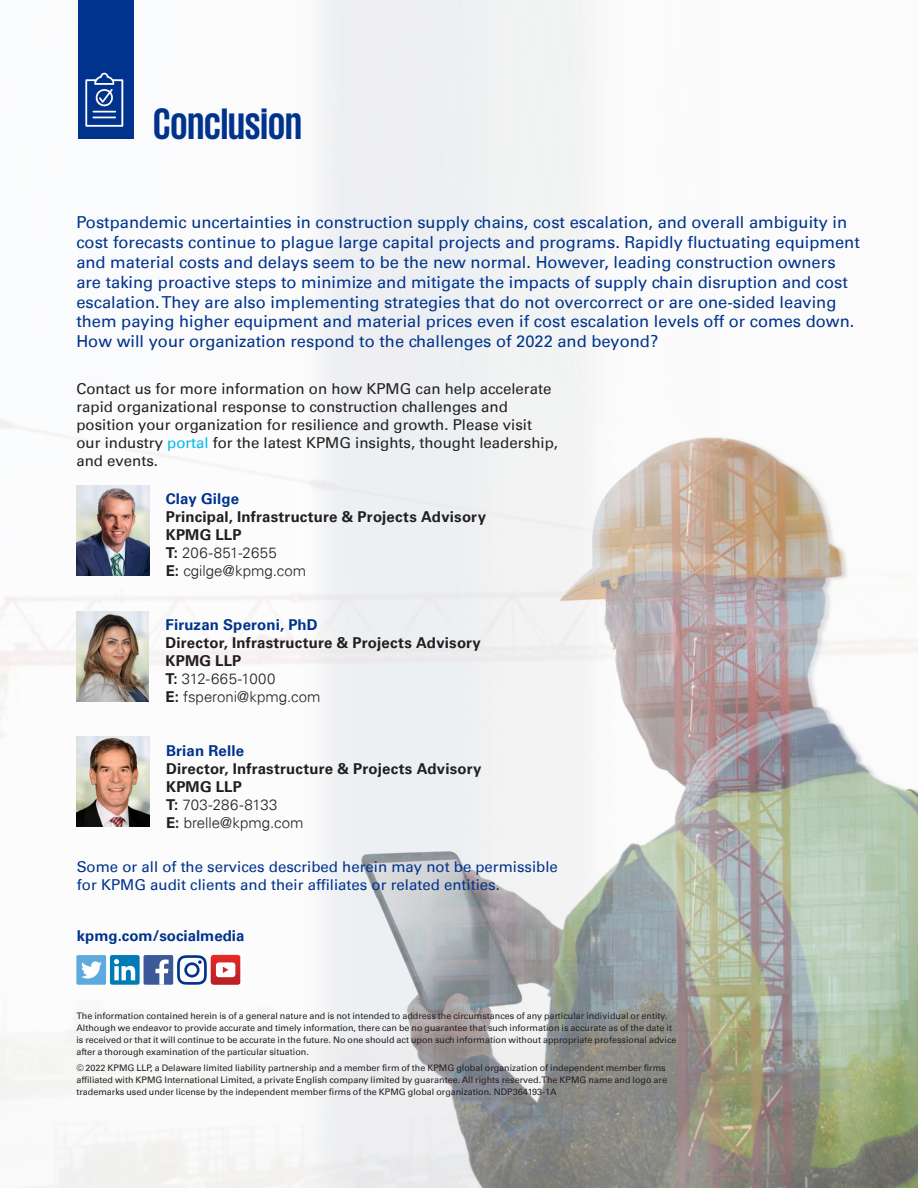
<style>
.page{position:relative;width:918px;height:1188px;background:#fff}
.page>*{position:absolute;margin:0;border:0;box-sizing:border-box;transform-origin:0 0}
.t1{font:700 45px "KPMG";color:#00338d}
.t2{font:16.5px/19.8px "Univers 55 Roman";color:#00338d}
.t3{font:15px/18px "Univers 55 Roman";color:#231f20}
.t4{font:700 15px/18px "Univers 65";letter-spacing:.01em;color:#231f20}
.t5{font:15px/18px "Univers 55 Roman";color:#00338d}
.t6{font:300 15px/18px "Univers 45";color:#231f20}
.t7{font:700 15px "Univers 65";letter-spacing:.01em;color:#00338d}
.t8{font:9px/12px "Univers 55 Roman";color:#231f20}
.s1{color:#00bbeb}
.s2{font-family:"Univers 65";font-weight:700}
</style>
<div class="page">
<img style="left:0;top:0;width:918px;height:1188px">
<div style="left:78px;top:0;width:56px;height:139px;background:#00338d"></div>
<svg style="left:85px;top:73px;width:38px;height:54px"></svg>
<img style="left:77px;top:486px;width:72px;height:90px">
<img style="left:76px;top:611px;width:73px;height:90px">
<img style="left:77px;top:736px;width:73px;height:90px">
<div style="left:110px;top:955px;width:30px;height:30px;background:#007bb6;border-radius:2px"></div>
<svg style="left:114px;top:959px;width:21px;height:21px"></svg>
<div style="left:144px;top:955px;width:29px;height:30px;background:#3c5a99;border-radius:2px"></div>
<svg style="left:156px;top:960px;width:13px;height:25px"></svg>
<div style="left:76px;top:955px;width:30px;height:30px;background:#5ea9dd;border-radius:2px"></div>
<svg style="left:81px;top:961px;width:21px;height:18px"></svg>
<svg style="left:177px;top:955px;width:63px;height:30px"></svg>
<h1 class="t1" style="left:153px;top:101px;width:150px">Conclusion</h1>
<p class="t2" style="left:76px;top:213px;width:785px">Postpandemic uncertainties in construction supply chains, cost escalation, and overall ambiguity in cost forecasts continue to plague large capital projects and programs. Rapidly fluctuating equipment and material costs and delays seem to be the new normal. However, leading construction owners are taking proactive steps to minimize and mitigate the impacts of supply chain disruption and cost escalation. They are also implementing strategies that do not overcorrect or are one-sided leaving them paying higher equipment and material prices even if cost escalation levels off or comes down.<br>How will your organization respond to the challenges of 2022 and beyond?</p>
<p class="t3" style="left:76px;top:380px;width:483px">Contact us for more information on how KPMG can help accelerate rapid organizational response to construction challenges and position your organization for resilience and growth. Please visit our industry <span class="s1">portal</span> for the latest KPMG insights, thought leadership, and events.</p>
<h3 class="t7" style="left:166px;top:490px;width:75px">Clay Gilge</h3>
<h3 class="t4" style="left:166px;top:508px;width:322px">Principal, Infrastructure &amp; Projects Advisory<br>KPMG LLP</h3>
<h3 class="t6" style="left:166px;top:544px;width:142px"><span class="s2">T:</span> 206-851-2655<br><span class="s2">E:</span> cgilge@kpmg.com</h3>
<h3 class="t7" style="left:166px;top:616px;width:154px">Firuzan Speroni, PhD</h3>
<h3 class="t4" style="left:166px;top:634px;width:317px">Director, Infrastructure &amp; Projects Advisory<br>KPMG LLP</h3>
<h3 class="t6" style="left:166px;top:670px;width:156px"><span class="s2">T:</span> 312-665-1000<br><span class="s2">E:</span> fsperoni@kpmg.com</h3>
<h3 class="t7" style="left:166px;top:742px;width:79px">Brian Relle</h3>
<h3 class="t4" style="left:166px;top:760px;width:317px">Director, Infrastructure &amp; Projects Advisory<br>KPMG LLP</h3>
<h3 class="t6" style="left:166px;top:796px;width:139px"><span class="s2">T:</span> 703-286-8133<br><span class="s2">E:</span> brelle@kpmg.com</h3>
<h3 class="t5" style="left:77px;top:858px;width:483px">Some or all of the services described herein may not be permissible for KPMG audit clients and their affiliates or related entities.</h3>
<h3 class="t7" style="left:77px;top:927px;width:169px">kpmg.com/socialmedia</h3>
<p class="t8" style="left:76px;top:1010px;width:602px">The information contained herein is of a general nature and is not intended to address the circumstances of any particular individual or entity.<br>Although we endeavor to provide accurate and timely information, there can be no guarantee that such information is accurate as of the date it is received or that it will continue to be accurate in the future. No one should act upon such information without appropriate professional advice after a thorough examination of the particular situation.</p>
<p class="t8" style="left:76px;top:1062px;width:592px">© 2022 KPMG LLP, a Delaware limited liability partnership and a member firm of the KPMG global organization of independent member firms affiliated with KPMG International Limited, a private English company limited by guarantee. All rights reserved. The KPMG name and logo are trademarks used under license by the independent member firms of the KPMG global organization. NDP364193-1A</p>
</div>
